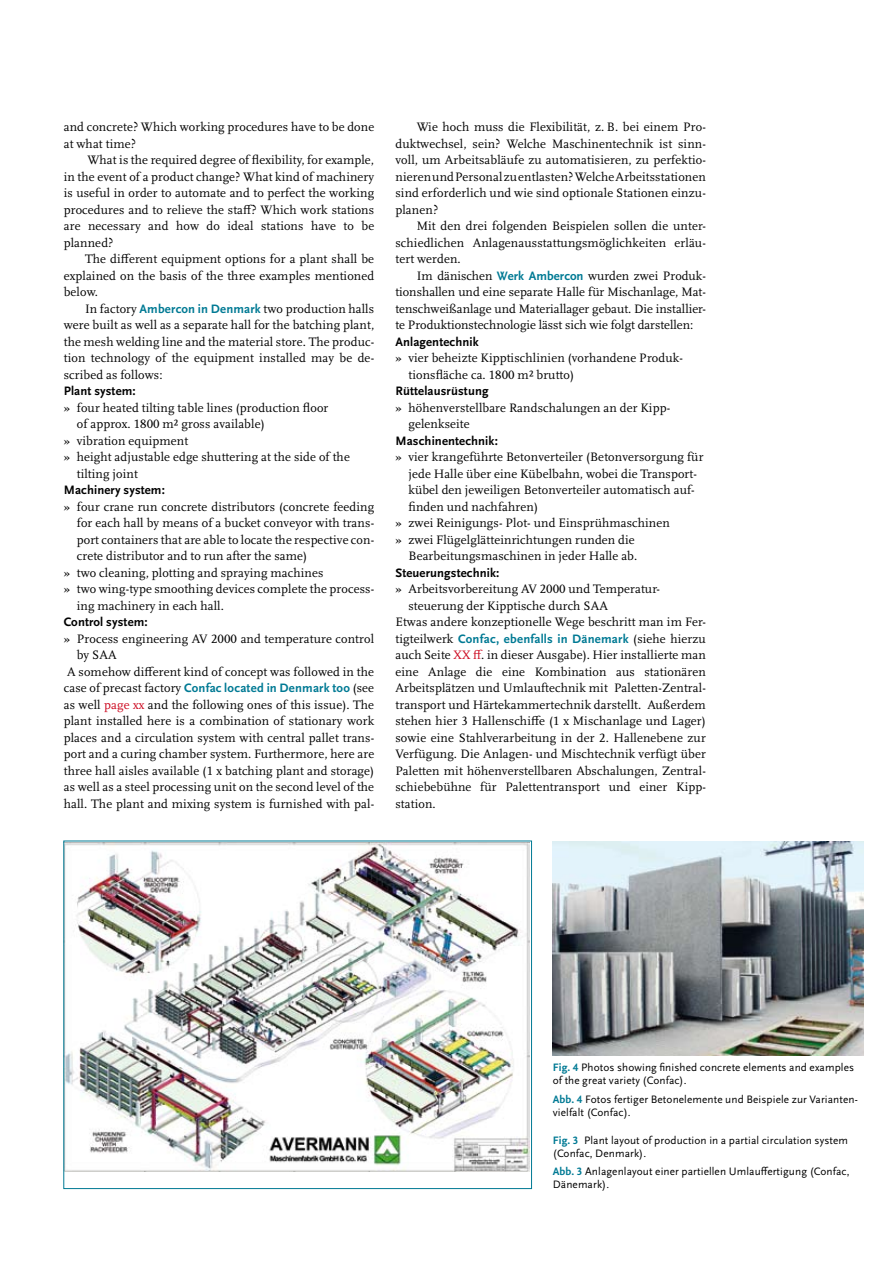
<style>
.page{position:relative;width:893px;height:1263px;background:#fff}
.page>*{position:absolute;margin:0;border:0;box-sizing:border-box;transform-origin:0 0}
.t1{font:12.75px/16.5px "Scala Pro";letter-spacing:.01em;color:#000;text-align:justify}
.t2{font:700 12.75px "Scala Sans Pro";letter-spacing:.01em;color:#000}
.t3{font:700 12.75px "Scala Sans Pro";letter-spacing:.015em;color:#007a94}
.t4{font:11.25px/13.5px "Scala Sans Pro";letter-spacing:.01em;color:#000}
.s1{font-family:"Scala Sans Pro";font-weight:700;color:#007a94}
.s2{font-family:"Scala Pro";font-weight:400;color:#000}
.s3{color:#cc071e}
.s4{font-weight:700;color:#007a94}
</style>
<div class="page">
<img style="left:65px;top:843px;width:464px;height:328px">
<img style="left:553px;top:842px;width:310px;height:213px">
<p class="t1" style="left:64px;top:119px;width:312px">and concrete? Which working procedures have to be done at what time?</p>
<p class="t1" style="left:64px;top:152px;width:312px;text-indent:24px">What is the required degree of flexibility, for example, in the event of a product change? What kind of machinery is useful in order to automate and to perfect the working procedures and to relieve the staff? Which work stations are necessary and how do ideal stations have to be planned?</p>
<p class="t1" style="left:64px;top:251px;width:312px;text-indent:21px">The different equipment options for a plant shall be explained on the basis of the three examples mentioned below.</p>
<p class="t1" style="left:64px;top:300px;width:312px;text-indent:21px">In factory <span class="s1">Ambercon in Denmark</span> two production halls were built as well as a separate hall for the batching plant, the mesh welding line and the material store. The produc&shy;tion technology of the equipment installed may be de&shy;scribed as follows:</p>
<p class="t2" style="left:64px;top:384px;width:73px">Plant system:</p>
<p class="t1" style="left:64px;top:399px;width:266px">» four heated tilting table lines (production floor</p>
<p class="t1" style="left:77px;top:416px;width:189px">of approx. 1800 m² gross available)</p>
<p class="t1" style="left:64px;top:432px;width:126px">» vibration equipment</p>
<p class="t1" style="left:64px;top:449px;width:288px">» height adjustable edge shuttering at the side of the</p>
<p class="t1" style="left:77px;top:465px;width:63px">tilting joint</p>
<p class="t2" style="left:64px;top:483px;width:103px">Machinery system:</p>
<p class="t1" style="left:64px;top:498px;width:312px">» four crane run concrete distributors (concrete feeding</p>
<p class="t1" style="left:77px;top:515px;width:299px">for each hall by means of a bucket conveyor with trans-</p>
<p class="t1" style="left:77px;top:531px;width:299px">port containers that are able to locate the respective con-</p>
<p class="t1" style="left:77px;top:548px;width:232px">crete distributor and to run after the same)</p>
<p class="t1" style="left:64px;top:564px;width:261px">» two cleaning, plotting and spraying machines</p>
<p class="t1" style="left:64px;top:581px;width:312px">» two wing-type smoothing devices complete the process-</p>
<p class="t1" style="left:77px;top:597px;width:149px">ing machinery in each hall.</p>
<p class="t2" style="left:64px;top:615px;width:85px">Control system:</p>
<p class="t1" style="left:64px;top:630px;width:312px">» Process engineering AV 2000 and temperature control</p>
<p class="t1" style="left:77px;top:647px;width:41px">by SAA</p>
<p class="t1" style="left:67px;top:663px;width:309px">A somehow different kind of concept was followed in the</p>
<p class="t3" style="left:64px;top:681px;width:312px"><span class="s2">case of precast factory</span> Confac located in Denmark too <span class="s2">(see</span></p>
<p class="t1" style="left:64px;top:696px;width:312px">as well <span class="s3">page xx</span> and the following ones of this issue). The plant installed here is a combination of stationary work places and a circulation system with central pallet trans&shy;port and a curing chamber system. Furthermore, here are three hall aisles available (1 x batching plant and storage) as well as a steel processing unit on the second level of the hall. The plant and mixing system is furnished with pal-</p>
<p class="t1" style="left:395px;top:119px;width:312px;text-indent:21px">Wie hoch muss die Flexibilität, z. B. bei einem Pro&shy;duktwechsel, sein? Welche Maschinentechnik ist sinn&shy;voll, um Arbeitsabläufe zu automatisieren, zu perfektio&shy;nieren und Personal zu entlasten? Welche Arbeitsstationen sind erforderlich und wie sind optionale Stationen einzu&shy;planen?</p>
<p class="t1" style="left:395px;top:218px;width:312px;text-indent:21px">Mit den drei folgenden Beispielen sollen die unter&shy;schiedlichen Anlagenausstattungsmöglichkeiten erläu&shy;tert werden.</p>
<p class="t1" style="left:395px;top:267px;width:312px;text-indent:21px">Im dänischen <span class="s1">Werk Ambercon</span> wurden zwei Produk&shy;tionshallen und eine separate Halle für Mischanlage, Mat&shy;tenschweißanlage und Materiallager gebaut. Die installier&shy;te Produktionstechnologie lässt sich wie folgt darstellen:</p>
<p class="t2" style="left:395px;top:334px;width:85px">Anlagentechnik</p>
<p class="t1" style="left:408px;top:350px;width:276px;text-indent:-13px">» vier beheizte Kipptischlinien (vorhandene Produk&shy;tionsfläche ca. 1800 m² brutto)</p>
<p class="t2" style="left:395px;top:384px;width:95px">Rüttelausrüstung</p>
<p class="t1" style="left:408px;top:399px;width:263px;text-indent:-13px">» höhenverstellbare Randschalungen an der Kipp&shy;gelenkseite</p>
<p class="t2" style="left:395px;top:433px;width:104px">Maschinentechnik:</p>
<p class="t1" style="left:395px;top:449px;width:309px">» vier krangeführte Betonverteiler (Betonversorgung für</p>
<p class="t1" style="left:408px;top:465px;width:290px">jede Halle über eine Kübelbahn, wobei die Transport-</p>
<p class="t1" style="left:408px;top:482px;width:288px">kübel den jeweiligen Betonverteiler automatisch auf-</p>
<p class="t1" style="left:408px;top:498px;width:131px">finden und nachfahren)</p>
<p class="t1" style="left:395px;top:515px;width:276px">» zwei Reinigungs- Plot- und Einsprühmaschinen</p>
<p class="t1" style="left:395px;top:531px;width:241px">» zwei Flügelglätteinrichtungen runden die</p>
<p class="t1" style="left:408px;top:548px;width:230px">Bearbeitungsmaschinen in jeder Halle ab.</p>
<p class="t2" style="left:395px;top:565px;width:105px">Steuerungstechnik:</p>
<p class="t1" style="left:395px;top:581px;width:266px">» Arbeitsvorbereitung AV 2000 und Temperatur-</p>
<p class="t1" style="left:408px;top:597px;width:201px">steuerung der Kipptische durch SAA</p>
<p class="t1" style="left:395px;top:614px;width:312px">Etwas andere konzeptionelle Wege beschritt man im Fer-</p>
<p class="t3" style="left:395px;top:631px;width:312px"><span class="s2">tigteilwerk</span> Confac, ebenfalls in Dänemark <span class="s2">(siehe hierzu</span></p>
<p class="t1" style="left:395px;top:647px;width:312px">auch Seite <span class="s3">XX ff</span>. in dieser Ausgabe). Hier installierte man eine Anlage die eine Kombination aus stationären Arbeitsplätzen und Umlauftechnik mit Paletten-Zentral&shy;transport und Härtekammertechnik darstellt. Außerdem stehen hier 3 Hallenschiffe (1 x Mischanlage und Lager) sowie eine Stahlverarbeitung in der 2. Hallenebene zur Verfügung. Die Anlagen- und Mischtechnik verfügt über Paletten mit höhenverstellbaren Abschalungen, Zentral&shy;schiebebühne für Palettentransport und einer Kipp&shy;station.</p>
<p class="t4" style="left:553px;top:1060px;width:303px"><span class="s4">Fig. 4</span> Photos showing finished concrete elements and examples of the great variety (Confac).</p>
<p class="t4" style="left:553px;top:1092px;width:307px"><span class="s4">Abb. 4</span> Fotos fertiger Betonelemente und Beispiele zur Varianten&shy;vielfalt (Confac).</p>
<p class="t4" style="left:553px;top:1133px;width:297px"><span class="s4">Fig. 3</span> Plant layout of production in a partial circulation system (Confac, Denmark).</p>
<p class="t4" style="left:553px;top:1164px;width:298px"><span class="s4">Abb. 3</span> Anlagenlayout einer partiellen Umlauffertigung (Confac,<br>Dänemark).</p>
</div>
